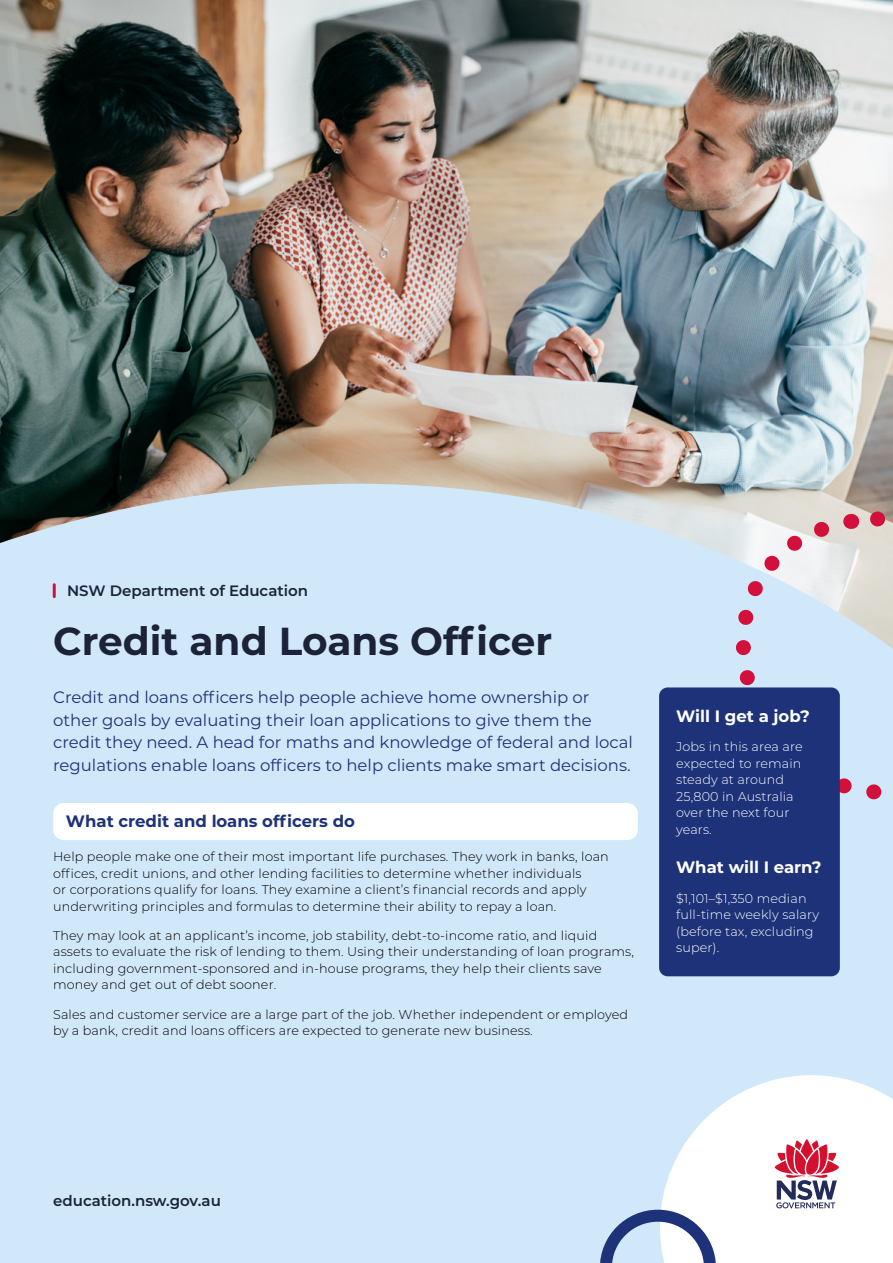
<style>
.page{position:relative;width:893px;height:1263px;background:#fff}
.page>*{position:absolute;margin:0;border:0;box-sizing:border-box;transform-origin:0 0}
.Cover_Heading{font:700 39px "Montserrat";color:#1b223a}
.Intro_heading{font:16.5px/22.5px "Montserrat";color:#1d3278}
.Body_Heading_Boxed{font:700 16.5px "Montserrat";color:#1d3278}
.Body_Heading{font:700 16.5px "Montserrat";color:#fff}
.t1{font:600 15px "Montserrat";color:#1b223a}
.Body_2{font:300 12.75px/16.5px "Montserrat";letter-spacing:.01em;color:#000}
.Body_2-2{font:300 12.75px/16.5px "Montserrat";letter-spacing:.01em;color:#fff}
</style>
<div class="page">
<img style="left:0;top:0;width:893px;height:1263px">
<svg style="left:53px;top:585px;width:3px;height:12px"></svg>
<div style="left:53px;top:803px;width:585px;height:37px;background:#fff;border-radius:11px"></div>
<svg style="left:600px;top:1075px;width:293px;height:188px"></svg>
<svg style="left:686px;top:510px;width:207px;height:298px;background:#d8deea"></svg>
<svg style="left:849px;top:505px;width:44px;height:300px;background:#d4d9e0"></svg>
<div style="left:659px;top:687px;width:181px;height:289px;background:#1d3278;border-radius:9px"></div>
<p class="t1" style="left:67px;top:580px;width:243px">NSW Department of Education</p>
<h1 class="Cover_Heading" style="left:53px;top:613px;width:501px">Credit and Loans Officer</h1>
<p class="Intro_heading" style="left:53px;top:686px;width:581px">Credit and loans officers help people achieve home ownership or other goals by evaluating their loan applications to give them the credit they need. A head for maths and knowledge of federal and local regulations enable loans officers to help clients make smart decisions.</p>
<h2 class="Body_Heading_Boxed" style="left:66px;top:810px;width:291px">What credit and loans officers do</h2>
<p class="Body_2" style="left:53px;top:848px;width:557px">Help people make one of their most important life purchases. They work in banks, loan offices, credit unions, and other lending facilities to determine whether individuals<br>or corporations qualify for loans. They examine a client’s financial records and apply underwriting principles and formulas to determine their ability to repay a loan.</p>
<p class="Body_2" style="left:53px;top:926px;width:582px">They may look at an applicant’s income, job stability, debt-to-income ratio, and liquid assets to evaluate the risk of lending to them. Using their understanding of loan programs, including government-sponsored and in-house programs, they help their clients save money and get out of debt sooner.</p>
<p class="Body_2" style="left:53px;top:1005px;width:576px">Sales and customer service are a large part of the job. Whether independent or employed by a bank, credit and loans officers are expected to generate new business.</p>
<h2 class="Body_Heading" style="left:676px;top:704px;width:135px">Will I get a job?</h2>
<p class="Body_2-2" style="left:676px;top:738px;width:128px">Jobs in this area are expected to remain steady at around<br>25,800 in Australia over the next four years.</p>
<h2 class="Body_Heading" style="left:676px;top:855px;width:147px">What will I earn?</h2>
<p class="Body_2-2" style="left:676px;top:889px;width:145px">$1,101–$1,350 median full-time weekly salary (before tax, excluding super).</p>
<p class="t1" style="left:53px;top:1190px;width:169px">education.nsw.gov.au</p>
</div>
